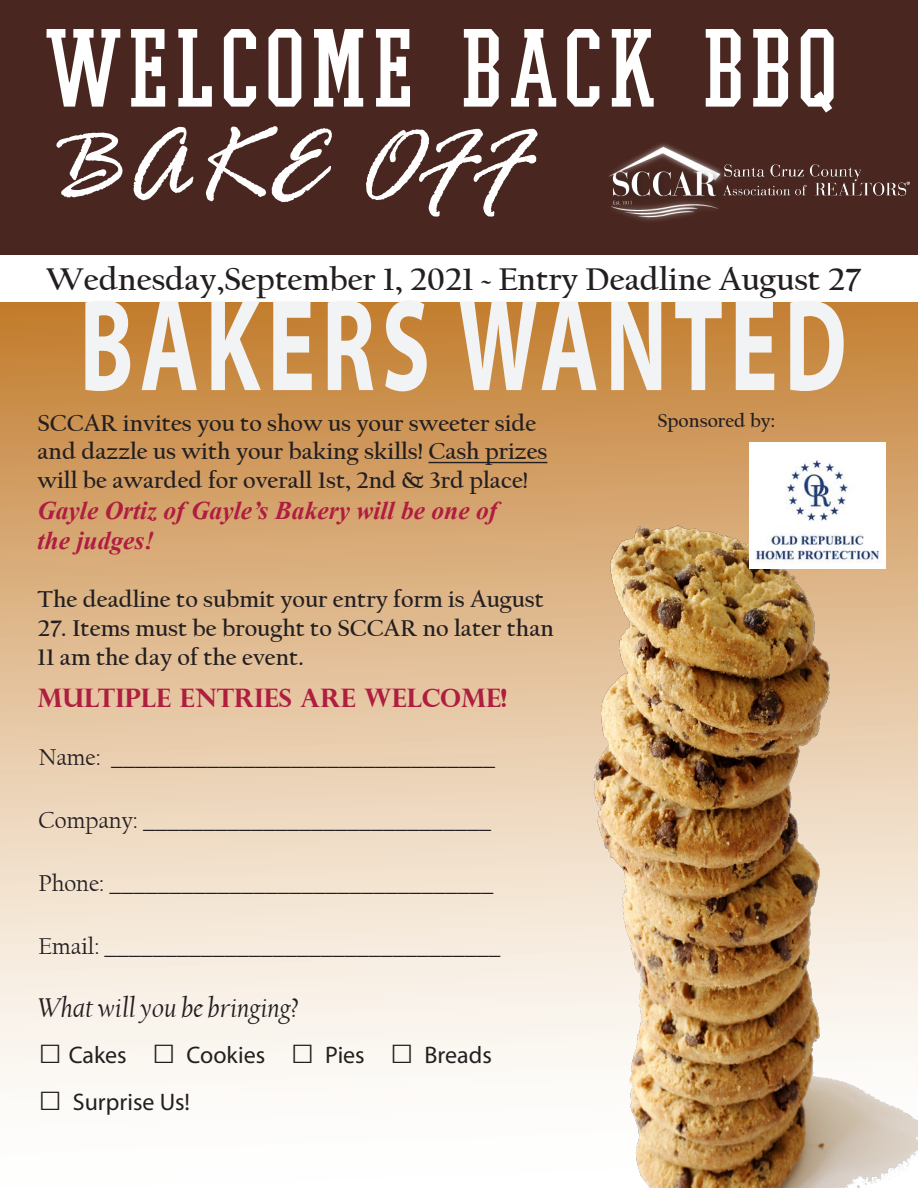
<style>
.page{position:relative;width:918px;height:1188px;background:#fff}
.page>*{position:absolute;margin:0;border:0;box-sizing:border-box;transform-origin:0 0}
.t1{font:700 131.7px "Myriad Pro";letter-spacing:.075em;color:#f2f3f4;scale:.68 1}
.t2{font:111px "College Boy";letter-spacing:.075em;color:#fff}
.t3{font:italic 109.5px "Rage";color:#fff}
.t4{font:700 33px "Californian FB";color:#231f20}
.t5{font:italic 28.5px "Californian FB";color:#231f20}
.t6{font:italic 700 25.5px/30.6px "Times New Roman";color:#af1d40}
.t7{font:700 25.5px "Perpetua Titling";color:#af1e40}
.t8{font:700 24px/28.8px "Californian FB";color:#231f20}
.t9{font:24px "Myriad Pro";color:#231f20}
.t10{font:700 19.5px "Californian FB";color:#231f20}
.s1{font-family:"Californian FB"}
.s2{font-family:"Arial";font-size:39px}
</style>
<div class="page">
<div style="left:0;top:303px;width:918px;height:885px;background:linear-gradient(to bottom,#c7853b,#fff)"></div>
<div style="left:0;top:0;width:918px;height:255px;background:#492720"></div>
<img style="left:609px;top:143px;width:301px;height:78px">
<img style="left:538px;top:479px;width:380px;height:709px">
<hr style="left:428px;top:462px;width:119px;height:1px;background:#231f20">
<img style="left:749px;top:443px;width:137px;height:125px">
<h2 class="t2" style="left:46px;top:3px;width:794px">WELCOME BACK BBQ</h2>
<h3 class="t3" style="left:46px;top:110px;width:480px">BAKE OFF</h3>
<h3 class="t4" style="left:46px;top:260px;width:816px">Wednesday,September 1, 2021 ~ Entry Deadline August 27</h3>
<h1 class="t1" style="left:80px;top:260px;width:1130px">BAKERS WANTED</h1>
<p class="t8" style="left:38px;top:409px;width:511px">SCCAR invites you to show us your sweeter side and dazzle us with your baking skills! Cash prizes will be awarded for overall 1st, 2nd &amp; 3rd place!</p>
<p class="t6" style="left:38px;top:494px;width:461px">Gayle Ortiz of Gayle’s Bakery will be one of the judges!</p>
<p class="t8" style="left:38px;top:585px;width:508px">The deadline to submit your entry form is August</p>
<p class="t8" style="left:38px;top:614px;width:518px">27. Items must be brought to SCCAR no later than<br>11 am the day of the event.</p>
<p class="t10" style="left:657px;top:410px;width:119px">Sponsored by:</p>
<p class="t7" style="left:38px;top:682px;width:471px">MULTIPLE ENTRIES ARE WELCOME!</p>
<p class="t9" style="left:38px;top:742px;width:458px"><span class="s1">Name:</span> ________________________________</p>
<p class="t9" style="left:38px;top:805px;width:454px"><span class="s1">Company:</span> _____________________________</p>
<p class="t9" style="left:38px;top:868px;width:457px"><span class="s1">Phone:</span> ________________________________</p>
<p class="t9" style="left:38px;top:931px;width:464px"><span class="s1">Email:</span> _________________________________</p>
<p class="t5" style="left:38px;top:991px;width:262px">What will you be bringing?</p>
<p class="t9" style="left:38px;top:1040px;width:455px"><span class="s2">□</span> Cakes <span class="s2">□</span> Cookies <span class="s2">□</span> Pies <span class="s2">□</span> Breads</p>
<p class="t9" style="left:38px;top:1087px;width:153px"><span class="s2">□</span> Surprise Us!</p>
</div>
